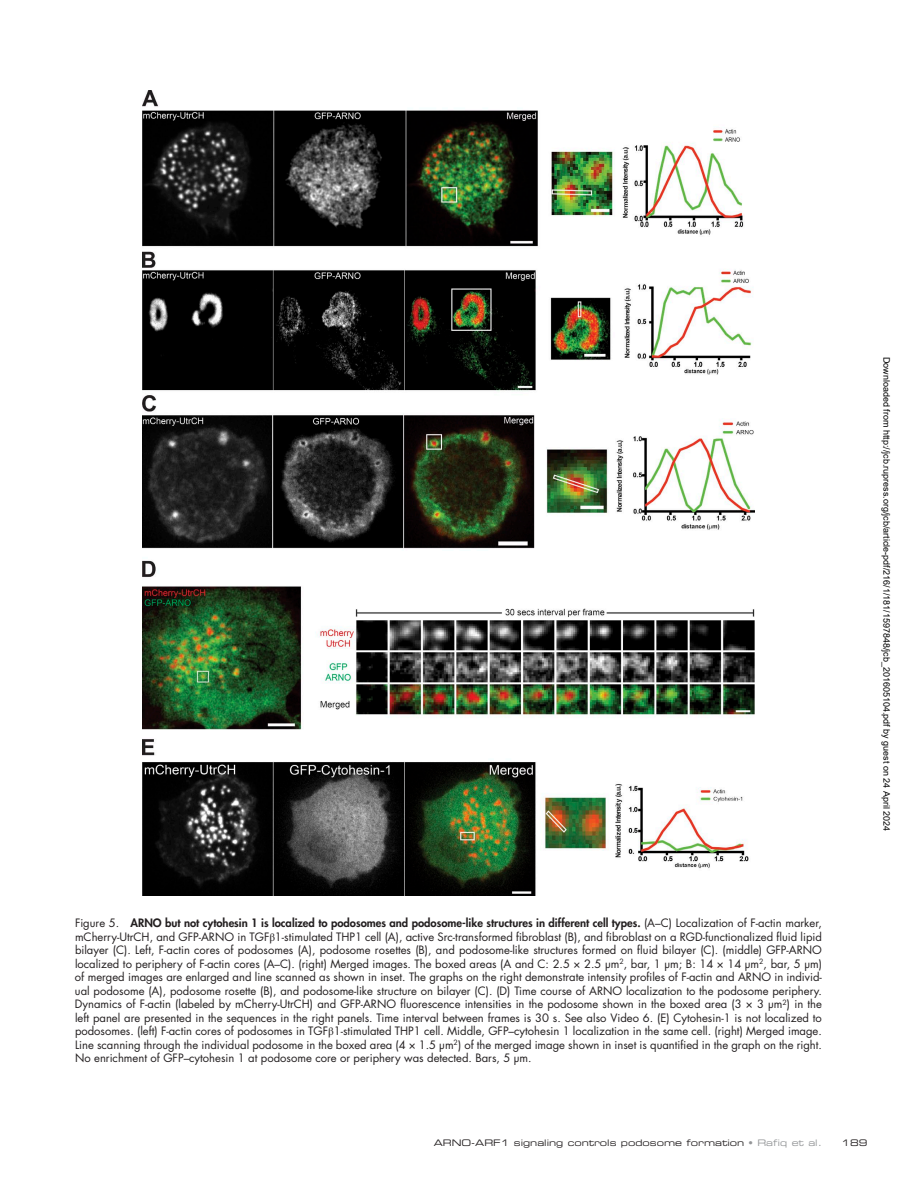
<style>
.page{position:relative;width:918px;height:1188px;background:#fff}
.page>*{position:absolute;margin:0;border:0;box-sizing:border-box;transform-origin:0 0}
.t1{font:11.25px/13.5px "Futura Std";color:#231f20;text-align:justify}
.t2{font:9px "Arial";color:#000}
.t3{font:9px "Eurostile LT Std Ex 2";color:#231f20}
.s1{font-weight:800}
.s2{font-family:"STIX General"}
.s3{color:#949698}
</style>
<div class="page">
<img style="left:142px;top:90px;width:612px;height:806px">
<p class="t2" style="left:890px;top:357px;width:476px;rotate:90deg">Downloaded from http://jcb.rupress.org/jcb/article-pdf/216/1/181/1597848/jcb_201605104.pdf by guest on 24 April 2024</p>
<p class="t1" style="left:75px;top:916px;width:749px">Figure 5. <span class="s1">ARNO but not cytohesin 1 is localized to podosomes and podosome-like structures in different cell types.</span> (A–C) Localization of F-actin marker, mCherry-UtrCH, and GFP-ARNO in TGF<span class="s2">β</span>1-stimulated THP1 cell (A), active Src-transformed fibroblast (B), and fibroblast on a RGD-functionalized fluid lipid bilayer (C). Left, F-actin cores of podosomes (A), podosome rosettes (B), and podosome-like structures formed on fluid bilayer (C). (middle) GFP-ARNO localized to periphery of F-actin cores (A–C). (right) Merged images. The boxed areas (A and C: 2.5 × 2.5 µm<sup>2</sup>, bar, 1 µm; B: 14 × 14 µm<sup>2</sup>, bar, 5 µm) of merged images are enlarged and line scanned as shown in inset. The graphs on the right demonstrate intensity profiles of F-actin and ARNO in individ&shy;ual podosome (A), podosome rosette (B), and podosome-like structure on bilayer (C). (D) Time course of ARNO localization to the podosome periphery.<br>Dynamics of F-actin (labeled by mCherry-UtrCH) and GFP-ARNO fluorescence intensities in the podosome shown in the boxed area (3 × 3 µm<sup>2</sup>) in the left panel are presented in the sequences in the right panels. Time interval between frames is 30 s. See also Video 6. (E) Cytohesin-1 is not localized to podosomes. (left) F-actin cores of podosomes in TGF<span class="s2">β</span>1-stimulated THP1 cell. Middle, GFP–cytohesin 1 localization in the same cell. (right) Merged image.<br>Line scanning through the individual podosome in the boxed area (4 × 1.5 µm<sup>2</sup>) of the merged image shown in inset is quantified in the graph on the right.<br>No enrichment of GFP–cytohesin 1 at podosome core or periphery was detected. Bars, 5 µm.</p>
<p class="t3" style="left:434px;top:1136px;width:390px">ARNO-ARF1 signaling controls podosome formation <span class="s3">• Rafiq et al.</span></p>
<p class="t3" style="left:841px;top:1136px;width:28px">189</p>
</div>
